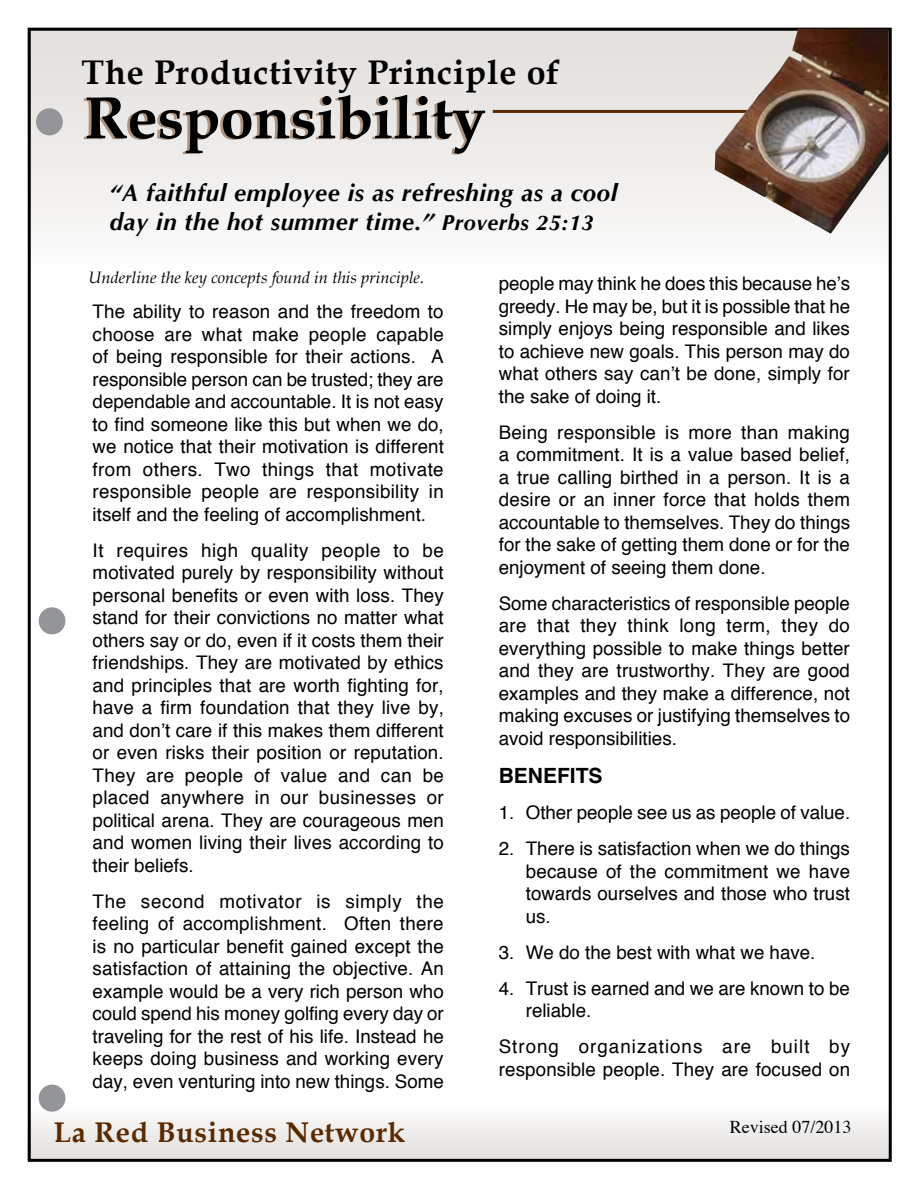
<style>
.page{position:relative;width:918px;height:1188px;background:#fff}
.page>*{position:absolute;margin:0;border:0;box-sizing:border-box;transform-origin:0 0}
.t1{font:700 59.7px "Book Antiqua";color:#000}
.t2{font:700 34.2px "Book Antiqua";letter-spacing:.025em;color:#000}
.t3{font:700 28.5px "Book Antiqua";letter-spacing:.025em;color:#5a2900}
.t4{font:italic 700 24px/28.8px "Optima";letter-spacing:.025em;color:#000}
.t5{font:700 21px "Helvetica";color:#000}
.t6{font:18.75px/22.5px "Helvetica";color:#000;text-align:justify}
.t7{font:18px "Times";color:#000}
.t8{font:italic 16.5px "Book Antiqua";color:#000}
.s1{font-size:21.75px}
</style>
<div class="page">
<div style="left:28px;top:1108px;width:862px;height:51px;background:linear-gradient(to bottom,#fbfbfb,#e1dedc)"></div>
<div style="left:28px;top:28px;width:862px;height:245px;background:linear-gradient(to bottom,#dbd8d5,#fefefd)"></div>
<hr style="left:493px;top:110px;width:311px;height:3px;background:#5a2900">
<div style="left:36px;top:108px;width:27px;height:27px;background:#939598;border-radius:50%"></div>
<div style="left:39px;top:607px;width:26px;height:27px;background:#939598;border-radius:50%"></div>
<div style="left:39px;top:1085px;width:26px;height:27px;background:#939598;border-radius:50%"></div>
<img style="left:715px;top:29px;width:174px;height:205px">
<h2 class="t2" style="left:82px;top:52px;width:480px">The Productivity Principle of</h2>
<h1 class="t1" style="left:85px;top:83px;width:403px">Responsibility</h1>
<p class="t4" style="left:110px;top:179px;width:509px">“A faithful employee is as refreshing as a cool day in the hot summer time.” <span class="s1">Proverbs 25:13</span></p>
<p class="t8" style="left:89px;top:267px;width:337px">Underline the key concepts found in this principle.</p>
<p class="t6" style="left:93px;top:301px;width:353px">The ability to reason and the freedom to choose are what make people capable of being responsible for their actions. A responsible person can be trusted; they are dependable and accountable. It is not easy to find someone like this but when we do, we notice that their motivation is different from others. Two things that motivate responsible people are responsibility in itself and the feeling of accomplishment.</p>
<p class="t6" style="left:93px;top:540px;width:353px">It requires high quality people to be motivated purely by responsibility without personal benefits or even with loss. They stand for their convictions no matter what others say or do, even if it costs them their friendships. They are motivated by ethics and principles that are worth fighting for, have a firm foundation that they live by, and don’t care if this makes them different or even risks their position or reputation.<br>They are people of value and can be placed anywhere in our businesses or political arena. They are courageous men and women living their lives according to their beliefs.</p>
<p class="t6" style="left:93px;top:891px;width:353px">The second motivator is simply the feeling of accomplishment. Often there is no particular benefit gained except the satisfaction of attaining the objective. An example would be a very rich person who could spend his money golfing every day or traveling for the rest of his life. Instead he keeps doing business and working every day, even venturing into new things. Some</p>
<h3 class="t3" style="left:54px;top:1116px;width:353px">La Red Business Network</h3>
<p class="t6" style="left:499px;top:273px;width:353px">people may think he does this because he’s greedy. He may be, but it is possible that he simply enjoys being responsible and likes to achieve new goals. This person may do what others say can’t be done, simply for the sake of doing it.</p>
<p class="t6" style="left:499px;top:421px;width:353px">Being responsible is more than making a commitment. It is a value based belief, a true calling birthed in a person. It is a desire or an inner force that holds them accountable to themselves. They do things for the sake of getting them done or for the enjoyment of seeing them done.</p>
<p class="t6" style="left:499px;top:592px;width:353px">Some characteristics of responsible people are that they think long term, they do everything possible to make things better and they are trustworthy. They are good examples and they make a difference, not making excuses or justifying themselves to avoid responsibilities.</p>
<p class="t5" style="left:499px;top:759px;width:105px">BENEFITS</p>
<p class="t6" style="left:499px;top:802px;width:353px">1. Other people see us as people of value.</p>
<p class="t6" style="left:526px;top:838px;width:326px;text-indent:-27px">2. There is satisfaction when we do things because of the commitment we have towards ourselves and those who trust us.</p>
<p class="t6" style="left:499px;top:942px;width:318px">3. We do the best with what we have.</p>
<p class="t6" style="left:526px;top:978px;width:326px;text-indent:-27px">4. Trust is earned and we are known to be reliable.</p>
<p class="t6" style="left:499px;top:1036px;width:353px">Strong organizations are built by responsible people. They are focused on</p>
<p class="t7" style="left:730px;top:1110px;width:123px">Revised 07/2013</p>
</div>
